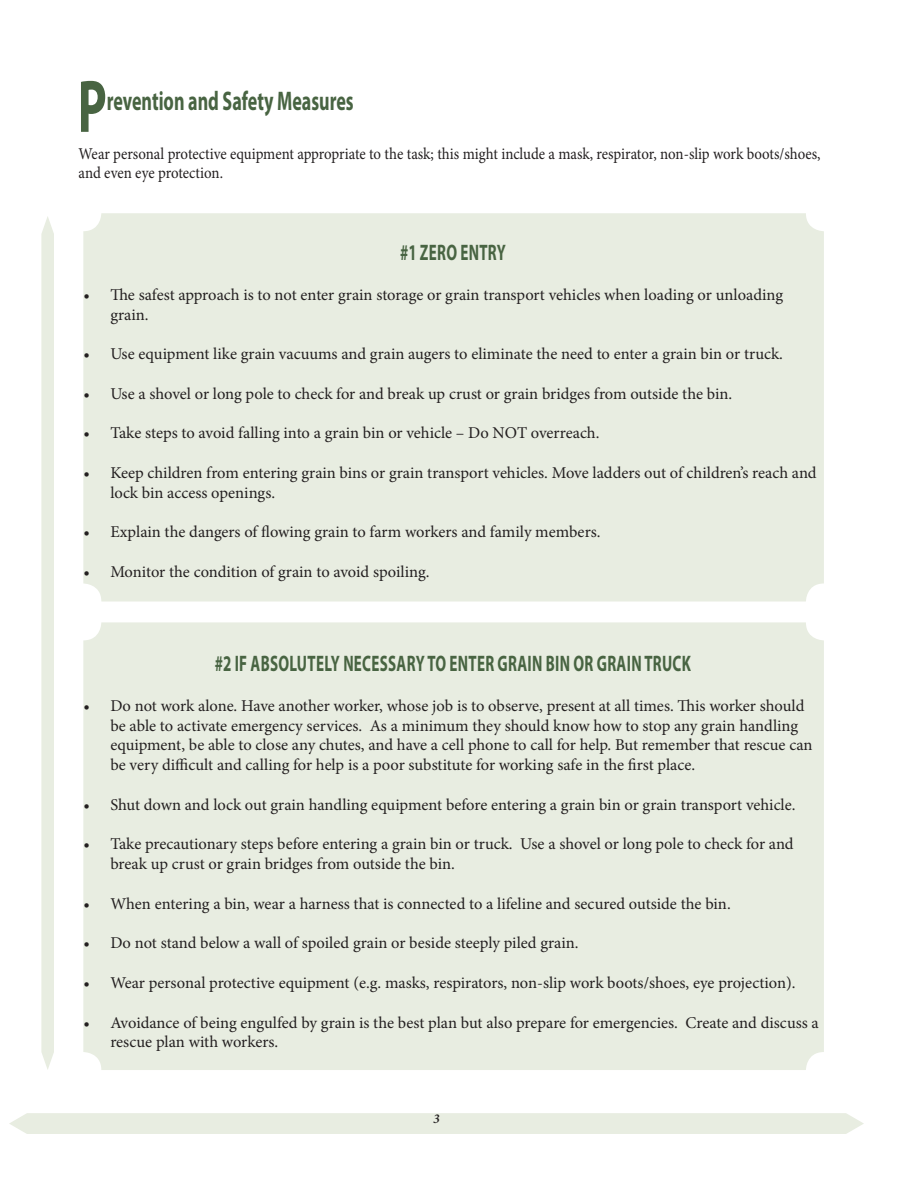
<style>
.page{position:relative;width:918px;height:1188px;background:#fff}
.page>*{position:absolute;margin:0;border:0;box-sizing:border-box;transform-origin:0 0}
.t1{font:700 75px "Myriad Pro";color:#486442;scale:.67 1}
.t2{font:700 27px "Myriad Pro";color:#486442;scale:.67 1}
.t3{font:700 22.5px "Myriad Pro";letter-spacing:.02em;color:#486442;scale:.67 1}
.t4{font:16.5px/19.8px "Minion Pro";letter-spacing:-.005em;color:#231f20}
.t5{font:16.5px/19.8px "Minion Pro";letter-spacing:-.005em;color:#231f20;scale:.9 1}
.t6{font:italic 600 13.5px "Minion Pro";color:#231f20}
</style>
<div class="page">
<div style="left:83px;top:213px;width:741px;height:389px;background:#e8ede1;border-radius:18px"></div>
<div style="left:83px;top:622px;width:741px;height:448px;background:#e8ede1;border-radius:18px"></div>
<div style="left:9px;top:1113px;width:855px;height:21px;background:#e8ede1"></div>
<svg style="left:41px;top:216px;width:13px;height:854px;background:#e9ede2"></svg>
<p class="t1" style="left:78px;top:58px;width:45px">P</p>
<p class="t2" style="left:107px;top:84px;width:370px">revention and Safety Measures</p>
<p class="t5" style="left:79px;top:144px;width:826px">Wear personal protective equipment appropriate to the task; this might include a mask, respirator, non-slip work boots/shoes, and even eye protection.</p>
<p class="t3" style="left:400px;top:238px;width:159px">#1 ZERO ENTRY</p>
<p class="t4" style="left:110px;top:285px;width:674px;text-indent:-27px">• The safest approach is to not enter grain storage or grain transport vehicles when loading or unloading grain.</p>
<p class="t4" style="left:83px;top:344px;width:701px">• Use equipment like grain vacuums and grain augers to eliminate the need to enter a grain bin or truck.</p>
<p class="t4" style="left:83px;top:384px;width:650px">• Use a shovel or long pole to check for and break up crust or grain bridges from outside the bin.</p>
<p class="t4" style="left:83px;top:423px;width:518px">• Take steps to avoid falling into a grain bin or vehicle – Do NOT overreach.</p>
<p class="t4" style="left:110px;top:463px;width:708px;text-indent:-27px">• Keep children from entering grain bins or grain transport vehicles. Move ladders out of children’s reach and lock bin access openings.</p>
<p class="t4" style="left:83px;top:522px;width:519px">• Explain the dangers of flowing grain to farm workers and family members.</p>
<p class="t4" style="left:83px;top:562px;width:348px">• Monitor the condition of grain to avoid spoiling.</p>
<p class="t3" style="left:215px;top:649px;width:712px">#2 IF ABSOLUTELY NECESSARY TO ENTER GRAIN BIN OR GRAIN TRUCK</p>
<p class="t4" style="left:110px;top:696px;width:704px;text-indent:-27px">• Do not work alone. Have another worker, whose job is to observe, present at all times. This worker should be able to activate emergency services. As a minimum they should know how to stop any grain handling equipment, be able to close any chutes, and have a cell phone to call for help. But remember that rescue can be very difficult and calling for help is a poor substitute for working safe in the first place.</p>
<p class="t4" style="left:83px;top:795px;width:714px">• Shut down and lock out grain handling equipment before entering a grain bin or grain transport vehicle.</p>
<p class="t4" style="left:110px;top:834px;width:685px;text-indent:-27px">• Take precautionary steps before entering a grain bin or truck. Use a shovel or long pole to check for and break up crust or grain bridges from outside the bin.</p>
<p class="t4" style="left:83px;top:894px;width:649px">• When entering a bin, wear a harness that is connected to a lifeline and secured outside the bin.</p>
<p class="t4" style="left:83px;top:933px;width:497px">• Do not stand below a wall of spoiled grain or beside steeply piled grain.</p>
<p class="t4" style="left:83px;top:973px;width:714px">• Wear personal protective equipment (e.g. masks, respirators, non-slip work boots/shoes, eye projection).</p>
<p class="t4" style="left:110px;top:1012px;width:710px;text-indent:-27px">• Avoidance of being engulfed by grain is the best plan but also prepare for emergencies. Create and discuss a rescue plan with workers.</p>
<p class="t6" style="left:433px;top:1109px;width:8px">3</p>
</div>
